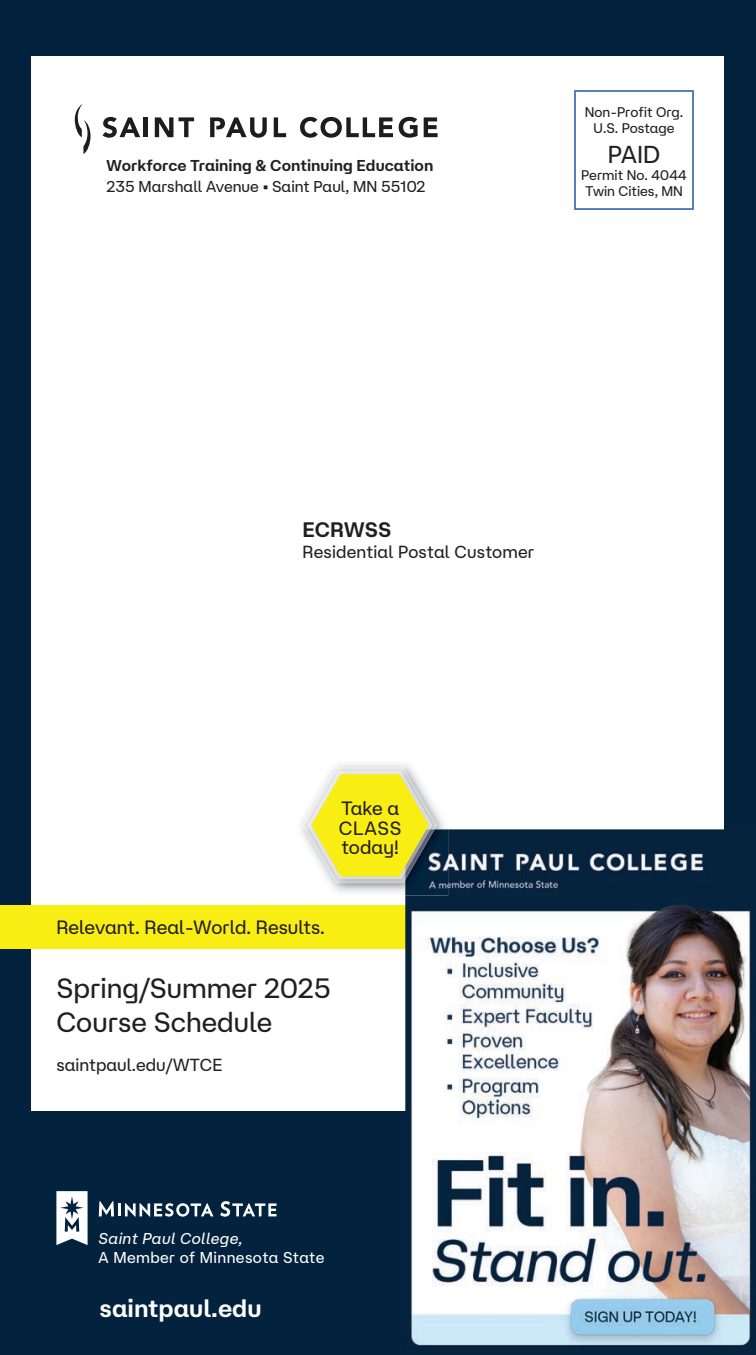
<style>
.page{position:relative;width:756px;height:1355px;background:#fff}
.page>*{position:absolute;margin:0;border:0;box-sizing:border-box;transform-origin:0 0}
.t1{font:28px/33.6px "Saint Paul Sans";color:#231f20}
.t2{font:600 24.5px "Saint Paul Sans";color:#fff}
.t3{font:24.5px "Saint Paul Sans";color:#231f20}
.t4{font:600 21px "Saint Paul Sans";color:#231f20}
.t5{font:19.25px/19.2px "Saint Paul Sans";color:#231f20;text-align:justify}
.t6{font:17.5px "Saint Paul Sans";letter-spacing:.005em;color:#231f20}
.t7{font:600 15.75px "Saint Paul Sans";color:#231f20}
.t8{font:15.75px "Saint Paul Sans";color:#231f20}
.t9{font:15.75px "Saint Paul Sans";letter-spacing:.025em;color:#fff}
.t10{font:italic 15.75px "Saint Paul Sans";letter-spacing:.025em;color:#fff}
.t11{font:14px/16.8px "Saint Paul Sans";color:#231f20;text-align:center}
</style>
<div class="page">
<div style="left:0;top:0;width:756px;height:1354px;background:#03223e"></div>
<div style="left:32px;top:56px;width:692px;height:1055px;background:#fff"></div>
<svg style="left:75px;top:104px;width:16px;height:50px"></svg>
<svg style="left:399px;top:117px;width:19px;height:21px"></svg>
<svg style="left:103px;top:117px;width:37px;height:21px"></svg>
<hr style="left:144px;top:117px;width:4px;height:20px;background:#1f1c1d">
<svg style="left:155px;top:117px;width:39px;height:20px"></svg>
<svg style="left:274px;top:117px;width:12px;height:20px"></svg>
<svg style="left:300px;top:117px;width:93px;height:21px"></svg>
<svg style="left:424px;top:117px;width:14px;height:20px"></svg>
<svg style="left:210px;top:117px;width:57px;height:21px"></svg>
<div style="left:574px;top:90px;width:120px;height:120px;border:2px solid #476db5"></div>
<svg style="left:99px;top:1201px;width:114px;height:15px"></svg>
<svg style="left:220px;top:1201px;width:57px;height:15px"></svg>
<svg style="left:56px;top:1191px;width:32px;height:54px;background:#c7cdd4"></svg>
<div style="left:0;top:905px;width:756px;height:44px;background:#f9ee14"></div>
<img style="left:405px;top:829px;width:351px;height:517px">
<img style="left:301px;top:764px;width:144px;height:129px">
<img style="left:405px;top:829px;width:43px;height:66px">
<img style="left:302px;top:767px;width:135px;height:116px">
<img style="left:432px;top:829px;width:3px;height:50px">
<img style="left:308px;top:771px;width:124px;height:108px">
<img style="left:429px;top:829px;width:1px;height:43px">
<svg style="left:311px;top:774px;width:118px;height:102px;background:#eae341"></svg>
<p class="t7" style="left:107px;top:155px;width:328px">Workforce Training &amp; Continuing Education</p>
<p class="t8" style="left:107px;top:177px;width:321px">235 Marshall Avenue • Saint Paul, MN 55102</p>
<p class="t11" style="left:585px;top:103px;width:100px">Non-Profit Org.<br>U.S. Postage</p>
<h2 class="t3" style="left:608px;top:139px;width:54px">PAID</h2>
<p class="t11" style="left:581px;top:166px;width:107px;text-align:left">Permit No. 4044<br>Twin Cities, MN</p>
<h3 class="t4" style="left:302px;top:517px;width:90px">ECRWSS</h3>
<p class="t6" style="left:302px;top:541px;width:234px">Residential Postal Customer</p>
<h3 class="t5" style="left:339px;top:799px;width:64px">Take a CLASS today!</h3>
<h3 class="t5" style="left:56px;top:917px;width:270px">Relevant. Real-World. Results.</h3>
<h1 class="t1" style="left:56px;top:971px;width:276px">Spring/Summer 2025<br>Course Schedule</h1>
<p class="t6" style="left:56px;top:1054px;width:168px">saintpaul.edu/WTCE</p>
<p class="t10" style="left:99px;top:1229px;width:146px">Saint Paul College,</p>
<p class="t9" style="left:99px;top:1247px;width:227px">A Member of Minnesota State</p>
<h2 class="t2" style="left:100px;top:1293px;width:164px">saintpaul.edu</h2>
</div>
